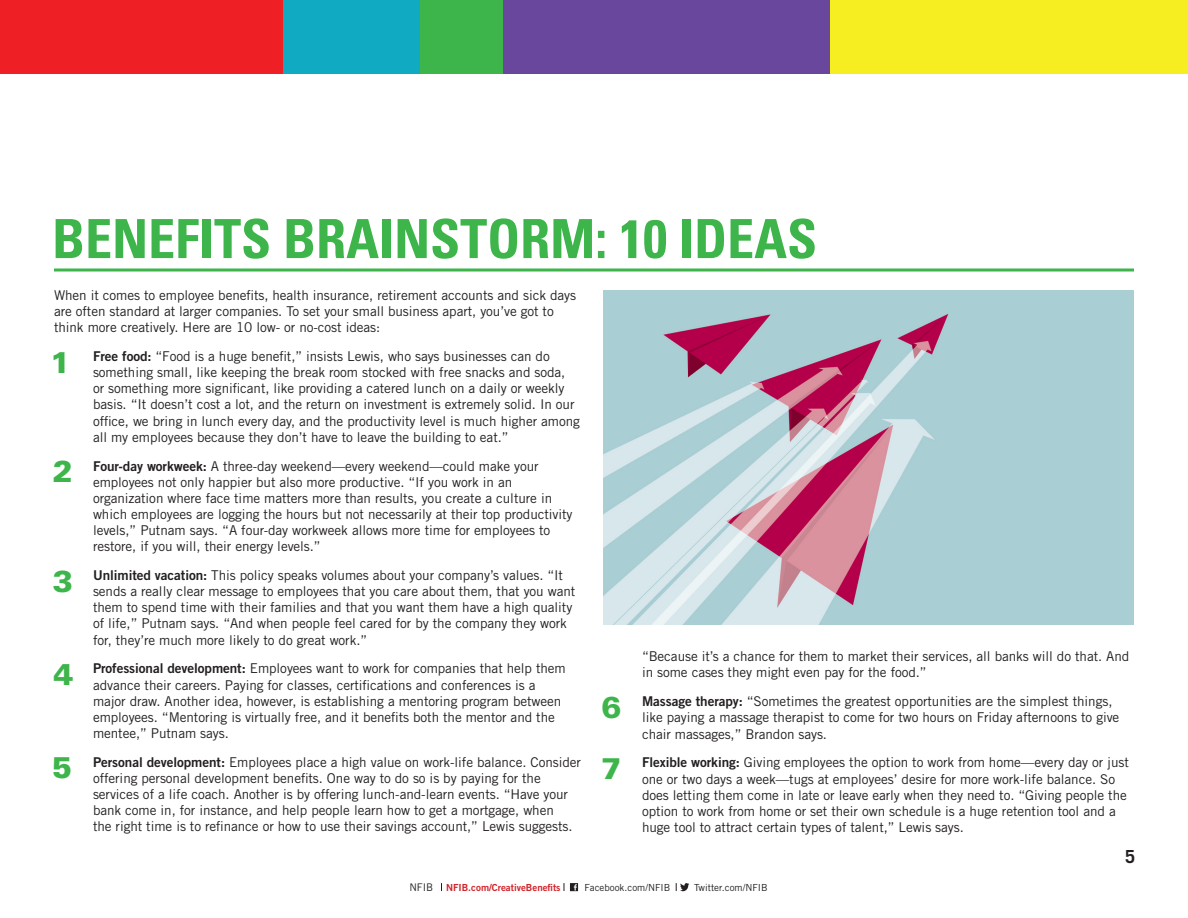
<style>
.page{position:relative;width:1188px;height:918px;background:#fff}
.page>*{position:absolute;margin:0;border:0;box-sizing:border-box;transform-origin:0 0}
.t1{font:700 condensed 54px "Univers LT Std";color:#3db54a}
.t2{font:900 30px "Univers LT Std";color:#3db54a}
.t3{font:700 18px "Trade Gothic LT Std";color:#231f20}
.t4{font:13.5px/16.2px "Trade Gothic LT Std";letter-spacing:-.005em;color:#231f20}
.t5{font:9.75px "Trade Gothic LT Std";color:#231f20}
.t6{font:9.75px "Trade Gothic LT Std Bd 2";color:#d1232a}
.s1{font-family:"Trade Gothic LT Std Bd 2"}
.s2{font-family:"Trade Gothic LT Std";font-size:10.5px;color:#231f20}
</style>
<div class="page">
<div style="left:0;top:0;width:283px;height:73px;background:#ee2026"></div>
<div style="left:283px;top:0;width:137px;height:73px;background:#10aac3"></div>
<div style="left:420px;top:0;width:83px;height:73px;background:#3db54a"></div>
<div style="left:503px;top:0;width:328px;height:73px;background:#69479c"></div>
<div style="left:831px;top:0;width:357px;height:73px;background:#f7ee22"></div>
<svg style="left:54px;top:268px;width:1080px;height:4px;background:#6dc777"></svg>
<div style="left:603px;top:290px;width:531px;height:335px;background:#a9ced4"></div>
<img style="left:603px;top:314px;width:346px;height:311px">
<svg style="left:676px;top:883px;width:13px;height:8px"></svg>
<div style="left:570px;top:883px;width:8px;height:8px;background:#231f20"></div>
<svg style="left:574px;top:884px;width:3px;height:7px"></svg>
<p class="t1" style="left:52px;top:206px;width:767px">BENEFITS BRAINSTORM: 10 IDEAS</p>
<p class="t4" style="left:54px;top:287px;width:524px">When it comes to employee benefits, health insurance, retirement accounts and sick days are often standard at larger companies. To set your small business apart, you’ve got to think more creatively. Here are 10 low- or no-cost ideas:</p>
<p class="t4" style="left:93px;top:348px;width:488px"><span class="s1">Free food:</span> “Food is a huge benefit,” insists Lewis, who says businesses can do something small, like keeping the break room stocked with free snacks and soda, or something more significant, like providing a catered lunch on a daily or weekly basis. “It doesn’t cost a lot, and the return on investment is extremely solid. In our office, we bring in lunch every day, and the productivity level is much higher among all my employees because they don’t have to leave the building to eat.”</p>
<p class="t4" style="left:93px;top:458px;width:481px"><span class="s1">Four-day workweek:</span> A three-day weekend—every weekend—could make your employees not only happier but also more productive. “If you work in an organization where face time matters more than results, you create a culture in which employees are logging the hours but not necessarily at their top productivity levels,” Putnam says. “A four-day workweek allows more time for employees to restore, if you will, their energy levels.”</p>
<p class="t4" style="left:93px;top:567px;width:484px"><span class="s1">Unlimited vacation:</span> This policy speaks volumes about your company’s values. “It sends a really clear message to employees that you care about them, that you want them to spend time with their families and that you want them have a high quality of life,” Putnam says. “And when people feel cared for by the company they work for, they’re much more likely to do great work.”</p>
<p class="t4" style="left:93px;top:660px;width:474px"><span class="s1">Professional development:</span> Employees want to work for companies that help them advance their careers. Paying for classes, certifications and conferences is a major draw. Another idea, however, is establishing a mentoring program between employees. “Mentoring is virtually free, and it benefits both the mentor and the mentee,” Putnam says.</p>
<p class="t4" style="left:93px;top:754px;width:490px"><span class="s1">Personal development:</span> Employees place a high value on work-life balance. Consider offering personal development benefits. One way to do so is by paying for the services of a life coach. Another is by offering lunch-and-learn events. “Have your bank come in, for instance, and help people learn how to get a mortgage, when<br>the right time is to refinance or how to use their savings account,” Lewis suggests.</p>
<p class="t2" style="left:51px;top:343px;width:22px">1</p>
<p class="t2" style="left:53px;top:453px;width:22px">2</p>
<p class="t2" style="left:53px;top:562px;width:22px">3</p>
<p class="t4" style="left:642px;top:648px;width:489px">“Because it’s a chance for them to market their services, all banks will do that. And in some cases they might even pay for the food.”</p>
<p class="t4" style="left:642px;top:693px;width:479px"><span class="s1">Massage therapy:</span> “Sometimes the greatest opportunities are the simplest things, like paying a massage therapist to come for two hours on Friday afternoons to give chair massages,” Brandon says.</p>
<p class="t4" style="left:642px;top:754px;width:488px"><span class="s1">Flexible working:</span> Giving employees the option to work from home—every day or just one or two days a week—tugs at employees’ desire for more work-life balance. So does letting them come in late or leave early when they need to. “Giving people the option to work from home or set their own schedule is a huge retention tool and a huge tool to attract certain types of talent,” Lewis says.</p>
<p class="t2" style="left:53px;top:655px;width:22px">4</p>
<p class="t2" style="left:602px;top:689px;width:22px">6</p>
<p class="t2" style="left:602px;top:749px;width:22px">7</p>
<p class="t2" style="left:52px;top:748px;width:22px">5</p>
<p class="t6" style="left:409px;top:881px;width:153px"><span class="s2">NFIB</span> NFIB.com/CreativeBenefits</p>
<p class="t5" style="left:584px;top:881px;width:87px">Facebook.com/NFIB</p>
<p class="t5" style="left:694px;top:881px;width:75px">Twitter.com/NFIB</p>
<p class="t3" style="left:1125px;top:846px;width:12px">5</p>
</div>
